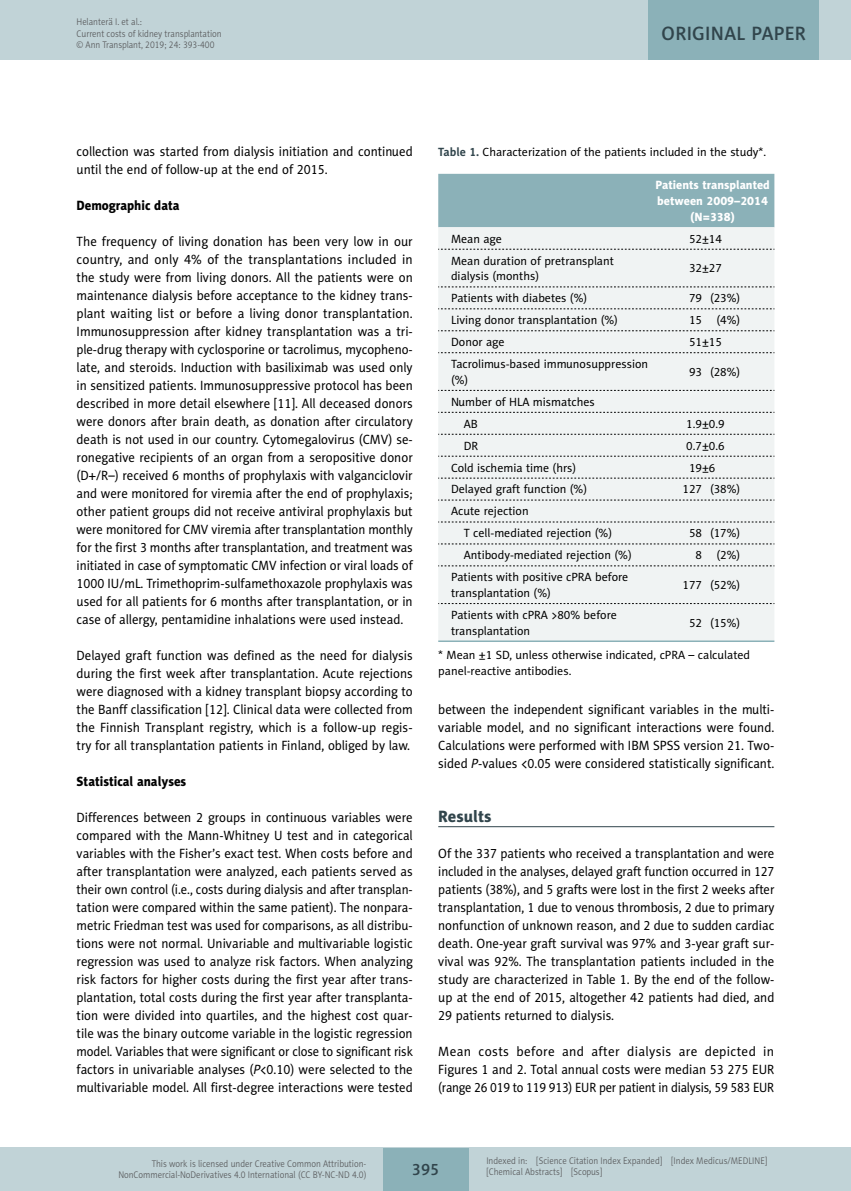
<style>
.page{position:relative;width:851px;height:1191px;background:#fff}
.page>*{position:absolute;margin:0;border:0;box-sizing:border-box;transform-origin:0 0}
.t1{font:19.5px "Naomi Sans EFN Medium";letter-spacing:.015em;color:#31454c}
.t2{font:16.5px "Naomi Sans EFN Heavy";color:#31454c}
.t3{font:16.5px "Naomi Sans EFN Medium";color:#31454c}
.t4{font:13.5px/18px "Naomi Sans EFN";color:#000;text-align:justify;scale:.95 1}
.t5{font:13.5px/18px "Naomi Sans EFN";color:#000;text-align:justify}
.t6{font:13.5px "Naomi Sans EFN Heavy";color:#000;scale:.95 1}
.t7{font:12px/15.8px "Naomi Sans EFN";color:#000}
.t8{font:12px/15.8px "Naomi Sans EFN Heavy";color:#fff;text-align:center}
.t9{font:9.75px/11.2px "Naomi Sans EFN Light";color:#58595b;scale:.9 1}
.s1{font-style:italic}
.s2{font-weight:700;color:#31454c}
</style>
<div class="page">
<hr style="left:438px;top:826px;width:336px;height:1px;background:#31454c">
<div style="left:438px;top:174px;width:336px;height:53px;background:#8bb1b8"></div>
<div style="left:438px;top:227px;width:336px;height:413px;background:#f0f3f3"></div>
<svg style="left:438px;top:249px;width:336px;height:1px"></svg>
<svg style="left:438px;top:287px;width:336px;height:1px"></svg>
<svg style="left:438px;top:308px;width:336px;height:1px"></svg>
<svg style="left:438px;top:330px;width:336px;height:1px"></svg>
<svg style="left:438px;top:352px;width:336px;height:1px"></svg>
<svg style="left:438px;top:390px;width:336px;height:1px"></svg>
<svg style="left:438px;top:412px;width:336px;height:1px"></svg>
<svg style="left:438px;top:434px;width:336px;height:1px"></svg>
<svg style="left:438px;top:456px;width:336px;height:1px"></svg>
<svg style="left:438px;top:478px;width:336px;height:1px"></svg>
<svg style="left:438px;top:500px;width:336px;height:1px"></svg>
<svg style="left:438px;top:522px;width:336px;height:1px"></svg>
<svg style="left:438px;top:543px;width:336px;height:1px"></svg>
<svg style="left:438px;top:565px;width:336px;height:1px"></svg>
<svg style="left:438px;top:603px;width:336px;height:1px"></svg>
<hr style="left:438px;top:640px;width:213px;height:2px;background:#8bb1b8">
<hr style="left:651px;top:640px;width:123px;height:2px;background:#8bb1b8">
<div style="left:0;top:1148px;width:850px;height:43px;background:#c1d3d7"></div>
<div style="left:383px;top:1147px;width:85px;height:43px;background:#8bb1b8"></div>
<div style="left:0;top:0;width:850px;height:60px;background:#c1d3d7"></div>
<div style="left:648px;top:0;width:171px;height:60px;background:#8bb1b8"></div>
<p class="t9" style="left:77px;top:16px;width:163px">Helanterä I. et al.:<br>Current costs of kidney transplantation © Ann Transplant, 2019; 24: 393-400</p>
<h1 class="t1" style="left:661px;top:22px;width:146px">ORIGINAL PAPER</h1>
<p class="t4" style="left:77px;top:142px;width:355px">collection was started from dialysis initiation and continued until the end of follow-up at the end of 2015.</p>
<p class="t6" style="left:77px;top:197px;width:110px">Demographic data</p>
<p class="t4" style="left:77px;top:232px;width:355px">The frequency of living donation has been very low in our country, and only 4% of the transplantations included in the study were from living donors. All the patients were on maintenance dialysis before acceptance to the kidney trans&shy;plant waiting list or before a living donor transplantation.<br>Immunosuppression after kidney transplantation was a tri&shy;ple-drug therapy with cyclosporine or tacrolimus, mycopheno&shy;late, and steroids. Induction with basiliximab was used only in sensitized patients. Immunosuppressive protocol has been described in more detail elsewhere [11]. All deceased donors were donors after brain death, as donation after circulatory death is not used in our country. Cytomegalovirus (CMV) se&shy;ronegative recipients of an organ from a seropositive donor (D+/R–) received 6 months of prophylaxis with valganciclovir and were monitored for viremia after the end of prophylaxis; other patient groups did not receive antiviral prophylaxis but were monitored for CMV viremia after transplantation monthly for the first 3 months after transplantation, and treatment was initiated in case of symptomatic CMV infection or viral loads of 1000 IU/mL. Trimethoprim-sulfamethoxazole prophylaxis was used for all patients for 6 months after transplantation, or in case of allergy, pentamidine inhalations were used instead.</p>
<p class="t4" style="left:77px;top:646px;width:355px">Delayed graft function was defined as the need for dialysis during the first week after transplantation. Acute rejections were diagnosed with a kidney transplant biopsy according to the Banff classification [12]. Clinical data were collected from the Finnish Transplant registry, which is a follow-up regis&shy;try for all transplantation patients in Finland, obliged by law.</p>
<p class="t6" style="left:77px;top:773px;width:117px">Statistical analyses</p>
<p class="t4" style="left:77px;top:808px;width:355px">Differences between 2 groups in continuous variables were compared with the Mann-Whitney U test and in categorical variables with the Fisher’s exact test. When costs before and after transplantation were analyzed, each patients served as their own control (i.e., costs during dialysis and after transplan&shy;tation were compared within the same patient). The nonpara&shy;metric Friedman test was used for comparisons, as all distribu&shy;tions were not normal. Univariable and multivariable logistic regression was used to analyze risk factors. When analyzing risk factors for higher costs during the first year after trans&shy;plantation, total costs during the first year after transplanta&shy;tion were divided into quartiles, and the highest cost quar&shy;tile was the binary outcome variable in the logistic regression model. Variables that were significant or close to significant risk factors in univariable analyses (<span class="s1">P</span>&lt;0.10) were selected to the multivariable model. All first-degree interactions were tested</p>
<p class="t7" style="left:438px;top:144px;width:329px"><span class="s2">Table 1.</span> Characterization of the patients included in the study*.</p>
<p class="t8" style="left:655px;top:177px;width:116px">Patients transplanted between 2009–2014 (N=338)</p>
<p class="t7" style="left:451px;top:231px;width:52px">Mean age</p>
<p class="t7" style="left:689px;top:231px;width:34px">52±14</p>
<p class="t7" style="left:451px;top:253px;width:164px">Mean duration of pretransplant dialysis (months)</p>
<p class="t7" style="left:689px;top:260px;width:34px">32±27</p>
<p class="t7" style="left:451px;top:290px;width:138px">Patients with diabetes (%)</p>
<p class="t7" style="left:689px;top:290px;width:53px">79 (23%)</p>
<p class="t7" style="left:451px;top:312px;width:168px">Living donor transplantation (%)</p>
<p class="t7" style="left:689px;top:312px;width:53px">15 (4%)</p>
<p class="t7" style="left:451px;top:334px;width:55px">Donor age</p>
<p class="t7" style="left:689px;top:334px;width:34px">51±15</p>
<p class="t7" style="left:451px;top:356px;width:199px">Tacrolimus-based immunosuppression (%)</p>
<p class="t7" style="left:689px;top:364px;width:53px">93 (28%)</p>
<p class="t7" style="left:463px;top:391px;width:132px;line-height:21.9px;text-indent:-13px">Number of HLA mismatches<br>AB</p>
<p class="t7" style="left:686px;top:416px;width:40px">1.9±0.9</p>
<p class="t7" style="left:463px;top:438px;width:16px">DR</p>
<p class="t7" style="left:686px;top:438px;width:40px">0.7±0.6</p>
<p class="t7" style="left:451px;top:459px;width:127px">Cold ischemia time (hrs)</p>
<p class="t7" style="left:689px;top:459px;width:28px">19±6</p>
<p class="t7" style="left:451px;top:481px;width:138px">Delayed graft function (%)</p>
<p class="t7" style="left:682px;top:481px;width:59px">127 (38%)</p>
<p class="t7" style="left:463px;top:500px;width:150px;line-height:21.9px;text-indent:-13px">Acute rejection<br>T cell-mediated rejection (%)</p>
<p class="t7" style="left:689px;top:525px;width:53px">58 (17%)</p>
<p class="t7" style="left:463px;top:547px;width:169px">Antibody-mediated rejection (%)</p>
<p class="t7" style="left:695px;top:547px;width:46px">8 (2%)</p>
<p class="t7" style="left:451px;top:569px;width:179px">Patients with positive cPRA before transplantation (%)</p>
<p class="t7" style="left:682px;top:577px;width:59px">177 (52%)</p>
<p class="t7" style="left:451px;top:607px;width:167px">Patients with cPRA &gt;80% before transplantation</p>
<p class="t7" style="left:689px;top:615px;width:53px">52 (15%)</p>
<p class="t7" style="left:438px;top:647px;width:313px">* Mean ±1 SD, unless otherwise indicated, cPRA – calculated panel-reactive antibodies.</p>
<p class="t4" style="left:438px;top:700px;width:355px">between the independent significant variables in the multi&shy;variable model, and no significant interactions were found.<br>Calculations were performed with IBM SPSS version 21. Two&shy;sided <span class="s1">P</span>-values &lt;0.05 were considered statistically significant.</p>
<p class="t2" style="left:438px;top:806px;width:55px">Results</p>
<p class="t4" style="left:438px;top:844px;width:355px">Of the 337 patients who received a transplantation and were included in the analyses, delayed graft function occurred in 127 patients (38%), and 5 grafts were lost in the first 2 weeks after transplantation, 1 due to venous thrombosis, 2 due to primary nonfunction of unknown reason, and 2 due to sudden cardiac death. One-year graft survival was 97% and 3-year graft sur&shy;vival was 92%. The transplantation patients included in the study are characterized in Table 1. By the end of the follow&shy;up at the end of 2015, altogether 42 patients had died, and 29 patients returned to dialysis.</p>
<p class="t5" style="left:438px;top:1042px;width:337px">Mean costs before and after dialysis are depicted in Figures 1 and 2. Total annual costs were median 53 275 EUR (range 26 019 to 119 913) EUR per patient in dialysis, 59 583 EUR</p>
<p class="t9" style="left:118px;top:1158px;width:277px;text-align:right">This work is licensed under Creative Common Attribution-<br>NonCommercial-NoDerivatives 4.0 International (CC BY-NC-ND 4.0)</p>
<p class="t3" style="left:412px;top:1160px;width:29px">395</p>
<p class="t9" style="left:486px;top:1155px;width:313px">Indexed in: [Science Citation Index Expanded] [Index Medicus/MEDLINE] [Chemical Abstracts] [Scopus]</p>
</div>
